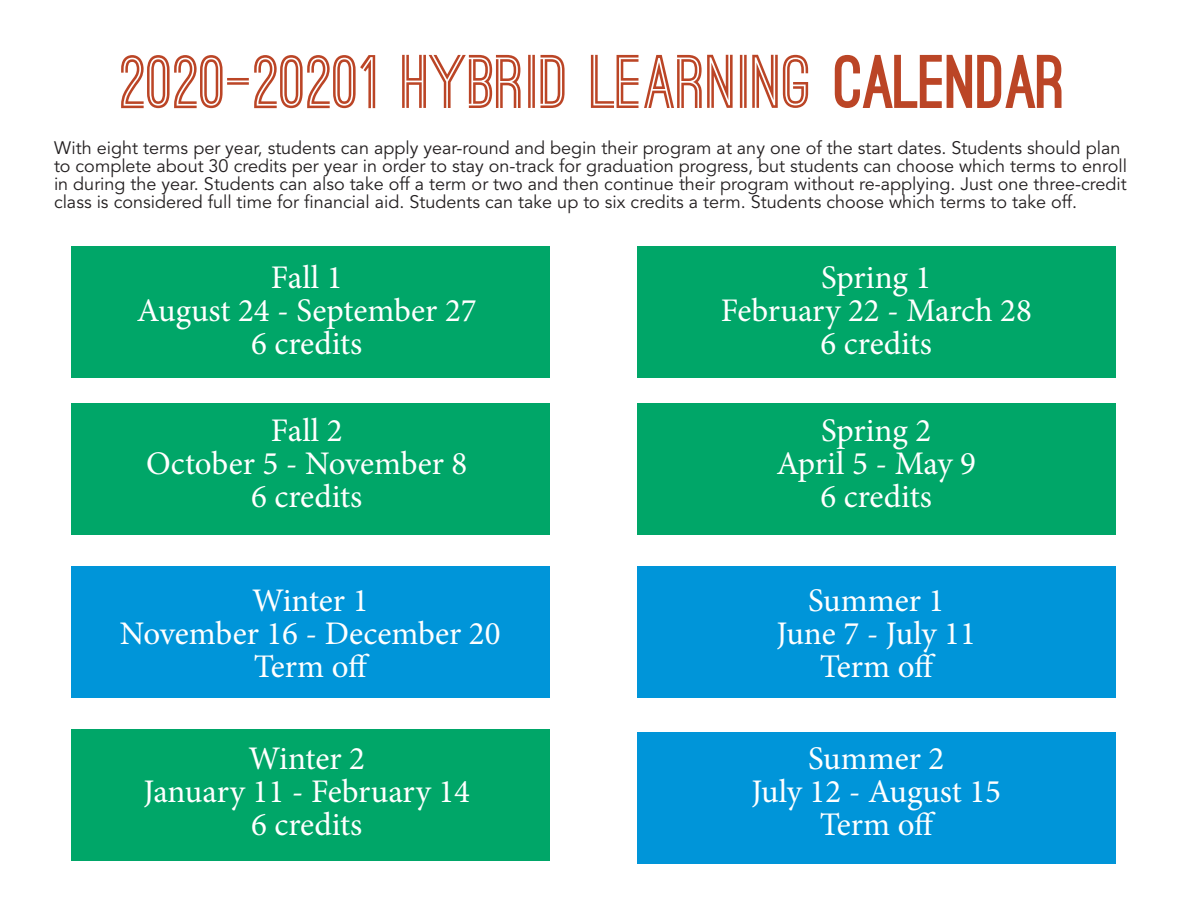
<style>
.page{position:relative;width:1188px;height:918px;background:#fff}
.page>*{position:absolute;margin:0;border:0;box-sizing:border-box;transform-origin:0 0}
.t1{font:700 72px "Ostrich Sans";color:#bb4526}
.t2{font:33px/33px "Minion Pro";color:#fff;text-align:center}
.t3{font:18px/18px "Avenir LT Std";color:#231f20}
.s1{font-weight:900}
</style>
<div class="page">
<div style="left:71px;top:729px;width:478px;height:132px;background:#00a668"></div>
<div style="left:71px;top:246px;width:478px;height:131px;background:#00a668"></div>
<div style="left:71px;top:404px;width:478px;height:131px;background:#00a668"></div>
<div style="left:71px;top:567px;width:478px;height:131px;background:#0095d9"></div>
<div style="left:637px;top:246px;width:478px;height:131px;background:#00a668"></div>
<div style="left:637px;top:404px;width:478px;height:131px;background:#00a668"></div>
<div style="left:637px;top:567px;width:478px;height:131px;background:#0095d9"></div>
<div style="left:637px;top:732px;width:478px;height:131px;background:#0095d9"></div>
<h1 class="t1" style="left:121px;top:55px;width:947px">2020-20201 HYBRID LEARNING <span class="s1">CALENDAR</span></h1>
<p class="t3" style="left:54px;top:139px;width:1075px">With eight terms per year, students can apply year-round and begin their program at any one of the start dates. Students should plan to complete about 30 credits per year in order to stay on-track for graduation progress, but students can choose which terms to enroll in during the year. Students can also take off a term or two and then continue their program without re-applying. Just one three-credit class is considered full time for financial aid. Students can take up to six credits a term. Students choose which terms to take off.</p>
<h2 class="t2" style="left:137px;top:261px;width:341px">Fall 1<br>August 24 - September 27<br>6 credits</h2>
<h2 class="t2" style="left:146px;top:415px;width:323px">Fall 2<br>October 5 - November 8<br>6 credits</h2>
<h2 class="t2" style="left:120px;top:584px;width:382px">Winter 1<br>November 16 - December 20<br>Term off</h2>
<h2 class="t2" style="left:143px;top:742px;width:328px">Winter 2<br>January 11 - February 14<br>6 credits</h2>
<h2 class="t2" style="left:721px;top:261px;width:313px">Spring 1<br>February 22 - March 28<br>6 credits</h2>
<h2 class="t2" style="left:777px;top:415px;width:201px">Spring 2<br>April 5 - May 9<br>6 credits</h2>
<h2 class="t2" style="left:777px;top:584px;width:201px">Summer 1<br>June 7 - July 11<br>Term off</h2>
<h2 class="t2" style="left:751px;top:742px;width:251px">Summer 2<br>July 12 - August 15<br>Term off</h2>
</div>
